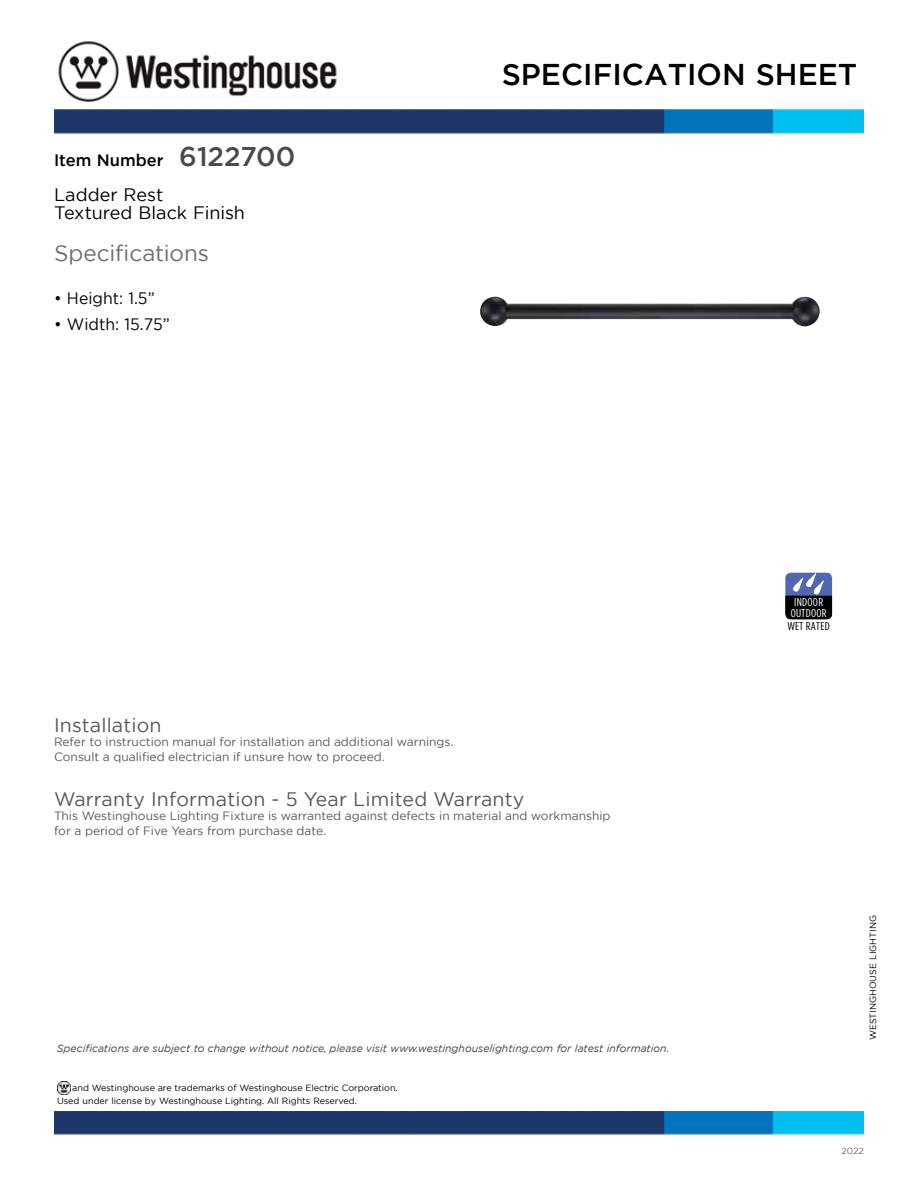
<style>
.page{position:relative;width:918px;height:1188px;background:#fff}
.page>*{position:absolute;margin:0;border:0;box-sizing:border-box;transform-origin:0 0}
.t1{font:500 30px "Gotham";color:#000}
.t2{font:22.5px "Gotham";color:#6d6e71}
.t3{font:19.5px "Gotham";letter-spacing:.01em;color:#595959}
.t4{font:18px/18px "Gotham";color:#000}
.t5{font:16.5px "Gotham";color:#000;scale:.96 1}
.t6{font:500 16.5px "Gotham";color:#000}
.t7{font:12px/14.4px "Gotham";color:#595959}
.t8{font:11.4px/10.6px "Gotham Condensed";letter-spacing:.02em;color:#fff;scale:1.1 1}
.t9{font:11.4px "Gotham Condensed";letter-spacing:.02em;color:#000;scale:1.1 1}
.t10{font:italic 10.5px "Gotham";color:#414042}
.t11{font:9px/13.5px "Gotham";color:#000}
.t12{font:9px "Gotham";color:#6d6e71}
.s1{font-size:27px;color:#4a4a4d}
</style>
<div class="page">
<svg style="left:57px;top:1081px;width:13px;height:13px"></svg>
<img style="left:54px;top:110px;width:810px;height:23px">
<img style="left:54px;top:1111px;width:810px;height:23px">
<img style="left:58px;top:41px;width:279px;height:61px">
<img style="left:480px;top:296px;width:340px;height:31px">
<svg style="left:785px;top:573px;width:47px;height:47px;background:#3a4461"></svg>
<h3 class="t6" style="left:54px;top:150px;width:243px">Item Number <span class="s1">6122700</span></h3>
<h3 class="t4" style="left:54px;top:185px;width:193px">Ladder Rest<br>Textured Black Finish</h3>
<h2 class="t2" style="left:54px;top:239px;width:157px">Specifications</h2>
<h3 class="t5" style="left:54px;top:288px;width:106px">• Height: 1.5”</h3>
<h3 class="t5" style="left:54px;top:313px;width:122px">• Width: 15.75”</h3>
<h1 class="t1" style="left:502px;top:55px;width:357px">SPECIFICATION SHEET</h1>
<p class="t8" style="left:791px;top:597px;width:34px">INDOOR<br>OUTDOOR</p>
<p class="t9" style="left:787px;top:619px;width:40px">WET RATED</p>
<h3 class="t3" style="left:54px;top:713px;width:109px">Installation</h3>
<p class="t7" style="left:54px;top:735px;width:401px">Refer to instruction manual for installation and additional warnings.<br>Consult a qualified electrician if unsure how to proceed.</p>
<h3 class="t3" style="left:54px;top:786px;width:472px">Warranty Information - 5 Year Limited Warranty</h3>
<p class="t7" style="left:54px;top:808px;width:558px">This Westinghouse Lighting Fixture is warranted against defects in material and workmanship for a period of Five Years from purchase date.</p>
<p class="t10" style="left:57px;top:1041px;width:614px">Specifications are subject to change without notice, please visit www.westinghouselighting.com for latest information.</p>
<p class="t11" style="left:57px;top:1081px;width:342px;text-indent:15px">and Westinghouse are trademarks of Westinghouse Electric Corporation.<br>Used under license by Westinghouse Lighting. All Rights Reserved.</p>
<p class="t11" style="left:866px;top:1040px;width:127px;rotate:-90deg">WESTINGHOUSE LIGHTING</p>
<p class="t12" style="left:842px;top:1145px;width:24px">2022</p>
</div>
